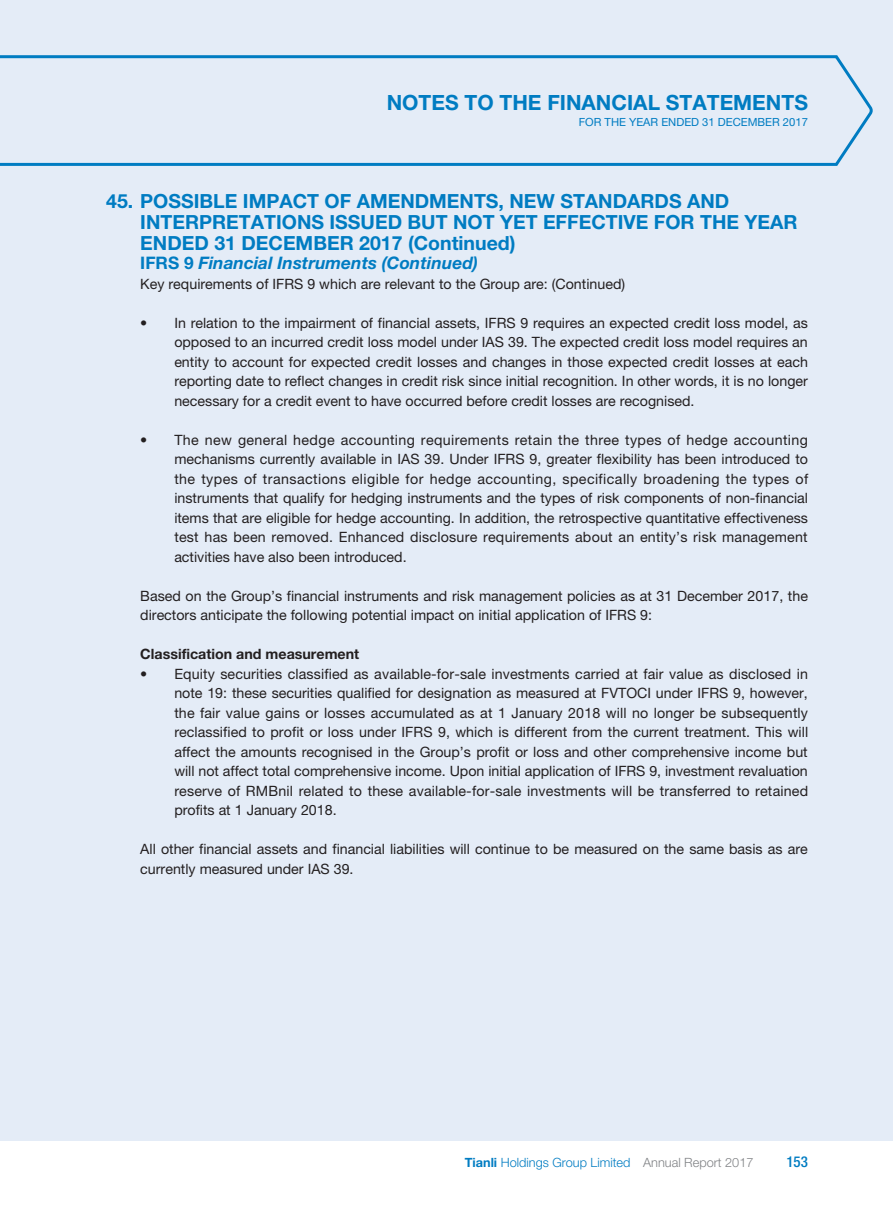
<style>
.page{position:relative;width:893px;height:1212px;background:#fff}
.page>*{position:absolute;margin:0;border:0;box-sizing:border-box;transform-origin:0 0}
.t1{font:700 21px "Helvetica Neue LT Std";color:#007cc2}
._01_H1{font:700 19.5px/21px "Helvetica Neue LT Std";color:#007cc2}
._02_H2{font:italic 700 17.25px "Helvetica Neue LT Std";color:#007cc2}
.t2{font:500 condensed 15px "Helvetica Neue LT Std";color:#007cc2}
._00_txt{font:14.25px/19.5px "Helvetica Neue LT Std";color:#231f20;text-align:justify}
._03_H3{font:700 14.25px "Helvetica Neue LT Std";color:#231f20}
.t3{font:300 12.75px "Helvetica Neue LT Std";color:#007cc2}
.t4{font:11.25px "Helvetica Neue LT Std";color:#007cc2}
.s1{font-style:normal}
.s2{font-weight:700}
.s3{color:#808285}
</style>
<div class="page">
<div style="left:0;top:0;width:893px;height:1140px;background:#e4ecf7"></div>
<svg style="left:0;top:55px;width:873px;height:111px"></svg>
<h1 class="t1" style="left:387px;top:90px;width:423px">NOTES TO THE FINANCIAL STATEMENTS</h1>
<p class="t4" style="left:579px;top:116px;width:231px">FOR THE YEAR ENDED 31 DECEMBER 2017</p>
<p class="_01_H1" style="left:140px;top:190px;width:659px;text-indent:-34px">45. POSSIBLE IMPACT OF AMENDMENTS, NEW STANDARDS AND<br>INTERPRETATIONS ISSUED BUT NOT YET EFFECTIVE FOR THE YEAR<br>ENDED 31 DECEMBER 2017 (Continued)</p>
<p class="_02_H2" style="left:140px;top:252px;width:339px"><span class="s1">IFRS 9</span> Financial Instruments (Continued)</p>
<p class="_00_txt" style="left:140px;top:274px;width:486px">Key requirements of IFRS 9 which are relevant to the Group are: (Continued)</p>
<p class="_00_txt" style="left:174px;top:313px;width:635px;text-indent:-34px">• In relation to the impairment of financial assets, IFRS 9 requires an expected credit loss model, as opposed to an incurred credit loss model under IAS 39. The expected credit loss model requires an entity to account for expected credit losses and changes in those expected credit losses at each reporting date to reflect changes in credit risk since initial recognition. In other words, it is no longer necessary for a credit event to have occurred before credit losses are recognised.</p>
<p class="_00_txt" style="left:174px;top:430px;width:635px;text-indent:-34px">• The new general hedge accounting requirements retain the three types of hedge accounting mechanisms currently available in IAS 39. Under IFRS 9, greater flexibility has been introduced to the types of transactions eligible for hedge accounting, specifically broadening the types of instruments that qualify for hedging instruments and the types of risk components of non-financial items that are eligible for hedge accounting. In addition, the retrospective quantitative effectiveness test has been removed. Enhanced disclosure requirements about an entity’s risk management activities have also been introduced.</p>
<p class="_00_txt" style="left:140px;top:586px;width:669px">Based on the Group’s financial instruments and risk management policies as at 31 December 2017, the directors anticipate the following potential impact on initial application of IFRS 9:</p>
<p class="_03_H3" style="left:140px;top:645px;width:220px">Classification and measurement</p>
<p class="_00_txt" style="left:174px;top:664px;width:635px;text-indent:-34px">• Equity securities classified as available-for-sale investments carried at fair value as disclosed in note 19: these securities qualified for designation as measured at FVTOCI under IFRS 9, however, the fair value gains or losses accumulated as at 1 January 2018 will no longer be subsequently reclassified to profit or loss under IFRS 9, which is different from the current treatment. This will affect the amounts recognised in the Group’s profit or loss and other comprehensive income but will not affect total comprehensive income. Upon initial application of IFRS 9, investment revaluation reserve of RMBnil related to these available-for-sale investments will be transferred to retained profits at 1 January 2018.</p>
<p class="_00_txt" style="left:140px;top:839px;width:669px">All other financial assets and financial liabilities will continue to be measured on the same basis as are currently measured under IAS 39.</p>
<p class="t3" style="left:465px;top:1155px;width:290px"><span class="s2">Tianli</span> Holdings Group Limited <span class="s3">Annual Report 2017</span></p>
<p class="t2" style="left:786px;top:1153px;width:23px">153</p>
</div>
